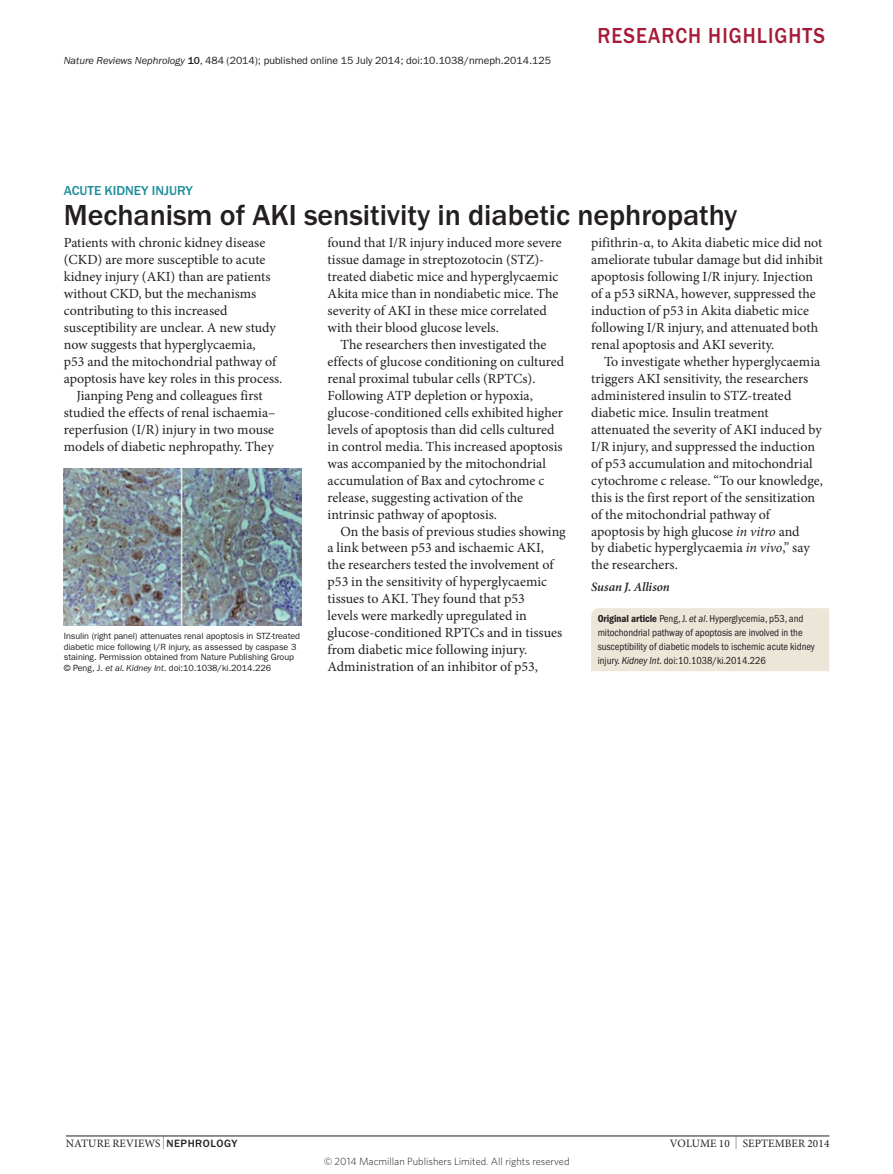
<style>
.page{position:relative;width:893px;height:1174px;background:#fff}
.page>*{position:absolute;margin:0;border:0;box-sizing:border-box;transform-origin:0 0}
.Title{font:500 30px "ITC Franklin Gothic Std";letter-spacing:-.005em;color:#231f20}
.t1{font:500 22.5px "ITC Franklin Gothic Std";letter-spacing:.05em;color:#a71a37;scale:.9 1}
.Body_text{font:13.95px/17px "Minion Pro";color:#231f20}
.Body_first{font:13.95px/17px "Minion Pro";color:#231f20}
.Strapline{font:500 13.5px "ITC Franklin Gothic Std";letter-spacing:-.005em;color:#1c8d99}
.Authors{font:italic 600 12.75px "Minion Pro";letter-spacing:-.005em;color:#231f20}
.t2{font:11.25px "Minion Pro Regular 2";letter-spacing:.01em;color:#231f20}
.References{font:condensed 10.5px/14.2px "ITC Franklin Gothic Std";letter-spacing:-.005em;color:#231f20}
.Citation_line{font:10.5px "ITC Franklin Gothic Std";letter-spacing:-.005em;color:#231f20}
.t3{font:300 10.5px "Whitney";color:#1d1d1b}
.Figure_credit{font:9px/10.8px "ITC Franklin Gothic Std";letter-spacing:-.01em;color:#231f20}
.s1{font-style:italic}
.s2{font-weight:500}
.s3{font-family:"ITC Franklin Gothic Std Dm Cd";font-stretch:normal}
.s4{font-size:12.9px}
.s5{font-family:"ITC Franklin Gothic Std";font-weight:500;font-size:10.95px}
</style>
<div class="page">
<hr style="left:66px;top:1135px;width:763px;height:1px;background:#231f20">
<div style="left:591px;top:608px;width:238px;height:63px;background:#ece6d9"></div>
<img style="left:64px;top:468px;width:237px;height:157px">
<p class="Citation_line" style="left:64px;top:54px;width:489px"><span class="s1">Nature Reviews Nephrology</span> <span class="s2">10</span>, 484 (2014); published online 15 July 2014; doi:10.1038/nrneph.2014.125</p>
<h2 class="t1" style="left:598px;top:22px;width:254px">RESEARCH HIGHLIGHTS</h2>
<p class="Strapline" style="left:64px;top:183px;width:130px">ACUTE KIDNEY INJURY</p>
<p class="Title" style="left:64px;top:198px;width:675px">Mechanism of AKI sensitivity in diabetic nephropathy</p>
<p class="Body_text" style="left:591px;top:234px;width:233px">pifithrin-α, to Akita diabetic mice did not ameliorate tubular damage but did inhibit apoptosis following I/R injury. Injection of a p53 siRNA, however, suppressed the induction of p53 in Akita diabetic mice following I/R injury, and attenuated both renal apoptosis and AKI severity.</p>
<p class="Body_text" style="left:591px;top:353px;width:233px;text-indent:13px">To investigate whether hyperglycaemia triggers AKI sensitivity, the researchers administered insulin to STZ-treated diabetic mice. Insulin treatment attenuated the severity of AKI induced by I/R injury, and suppressed the induction of p53 accumulation and mitochondrial cytochrome c release. “To our knowledge, this is the first report of the sensitization of the mitochondrial pathway of apoptosis by high glucose <span class="s1">in vitro</span> and<br>by diabetic hyperglycaemia <span class="s1">in vivo</span>,” say the researchers.</p>
<p class="Authors" style="left:591px;top:579px;width:80px">Susan J. Allison</p>
<p class="Body_first" style="left:64px;top:234px;width:220px">Patients with chronic kidney disease (CKD) are more susceptible to acute kidney injury (AKI) than are patients without CKD, but the mechanisms contributing to this increased susceptibility are unclear. A new study now suggests that hyperglycaemia,<br>p53 and the mitochondrial pathway of apoptosis have key roles in this process.</p>
<p class="Body_text" style="left:64px;top:387px;width:213px;text-align:center">Jianping Peng and colleagues first studied the effects of renal ischaemia– reperfusion (I/R) injury in two mouse models of diabetic nephropathy. They</p>
<p class="Body_text" style="left:328px;top:234px;width:236px">found that I/R injury induced more severe tissue damage in streptozotocin (STZ)- treated diabetic mice and hyperglycaemic Akita mice than in nondiabetic mice. The severity of AKI in these mice correlated with their blood glucose levels.</p>
<p class="Body_text" style="left:328px;top:336px;width:238px;text-indent:13px">The researchers then investigated the effects of glucose conditioning on cultured renal proximal tubular cells (RPTCs).<br>Following ATP depletion or hypoxia, glucose-conditioned cells exhibited higher levels of apoptosis than did cells cultured in control media. This increased apoptosis was accompanied by the mitochondrial accumulation of Bax and cytochrome c release, suggesting activation of the intrinsic pathway of apoptosis.</p>
<p class="Body_text" style="left:328px;top:522px;width:240px;text-indent:13px">On the basis of previous studies showing a link between p53 and ischaemic AKI,<br>the researchers tested the involvement of p53 in the sensitivity of hyperglycaemic tissues to AKI. They found that p53<br>levels were markedly upregulated in glucose-conditioned RPTCs and in tissues from diabetic mice following injury.<br>Administration of an inhibitor of p53,</p>
<p class="References" style="left:598px;top:611px;width:219px"><span class="s3">Original article</span> Peng, J. <span class="s1">et al</span>. Hyperglycemia, p53, and mitochondrial pathway of apoptosis are involved in the susceptibility of diabetic models to ischemic acute kidney injury. <span class="s1">Kidney Int</span>. doi:10.1038/ki.2014.226</p>
<p class="Figure_credit" style="left:64px;top:630px;width:238px">Insulin (right panel) attenuates renal apoptosis in STZ-treated diabetic mice following I/R injury, as assessed by caspase 3 staining. Permission obtained from Nature Publishing Group © Peng, J. <span class="s1">et al. Kidney Int</span>. doi:10.1038/ki.2014.226</p>
<p class="t2" style="left:66px;top:1135px;width:173px">NATURE REVIEWS <span class="s4">|</span> <span class="s5">NEPHROLOGY</span></p>
<p class="t2" style="left:670px;top:1135px;width:161px">VOLUME 10 <span class="s4">|</span> SEPTEMBER 2014</p>
<p class="t3" style="left:324px;top:1154px;width:247px">© 2014 Macmillan Publishers Limited. All rights reserved</p>
</div>
